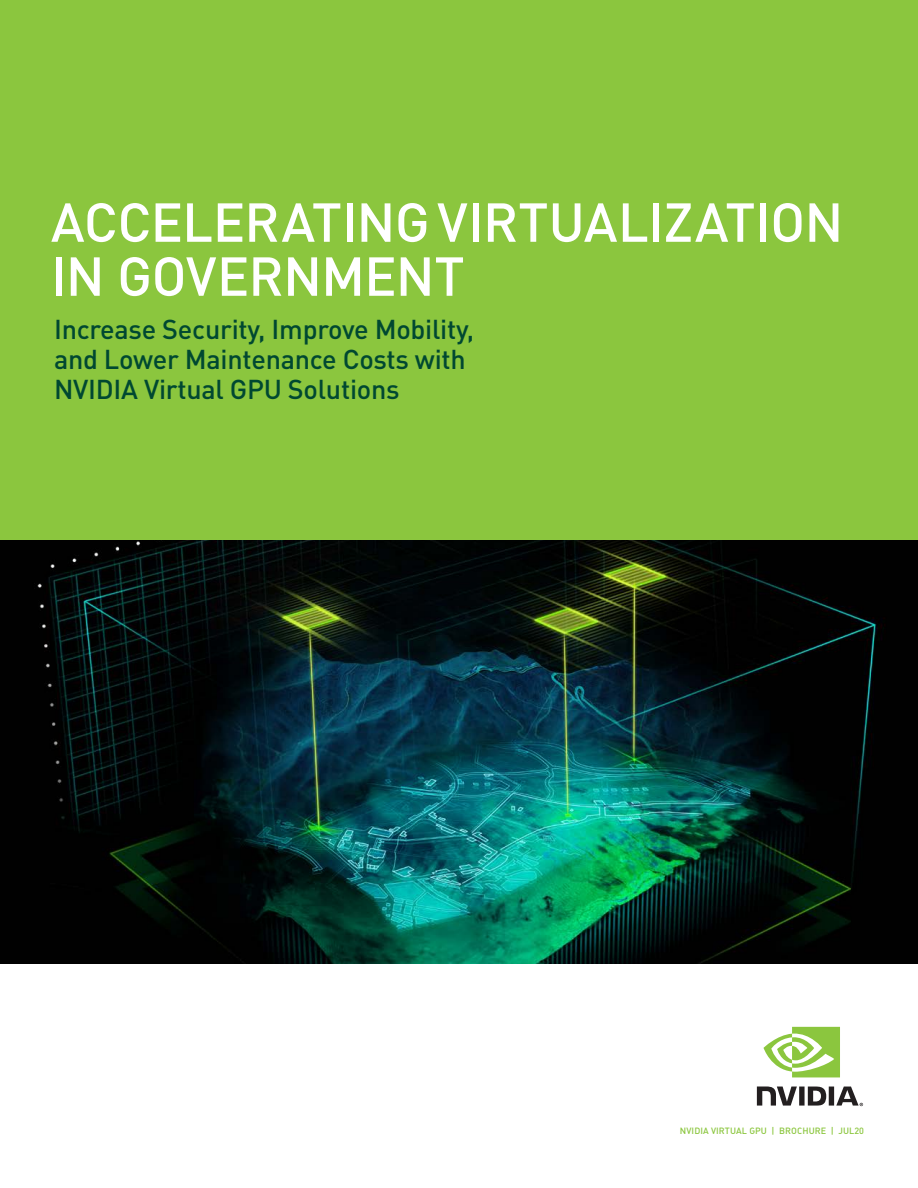
<style>
.page{position:relative;width:918px;height:1188px;background:#fff}
.page>*{position:absolute;margin:0;border:0;box-sizing:border-box;transform-origin:0 0}
.H0_Title{font:500 54px/54px "DIN Pro";letter-spacing:-.015em;color:#fff}
.t1{font:500 27px/30px "DIN Pro";letter-spacing:-.01em;color:#004831}
.t2{font:500 9px "DIN Pro";letter-spacing:.01em;color:#8bc63e}
</style>
<div class="page">
<img style="left:0;top:540px;width:918px;height:424px">
<div style="left:0;top:0;width:918px;height:540px;background:#8bc63e"></div>
<svg style="left:757px;top:1087px;width:106px;height:19px"></svg>
<svg style="left:764px;top:1027px;width:76px;height:50px"></svg>
<p class="H0_Title" style="left:51px;top:193px;width:794px">ACCELERATING VIRTUALIZATION<br>IN GOVERNMENT</p>
<h5 class="t1" style="left:54px;top:313px;width:422px">Increase Security, Improve Mobility, and Lower Maintenance Costs with<br>NVIDIA Virtual GPU Solutions</h5>
<p class="t2" style="left:680px;top:1125px;width:186px">NVIDIA VIRTUAL GPU | BROCHURE | Jul20</p>
</div>
